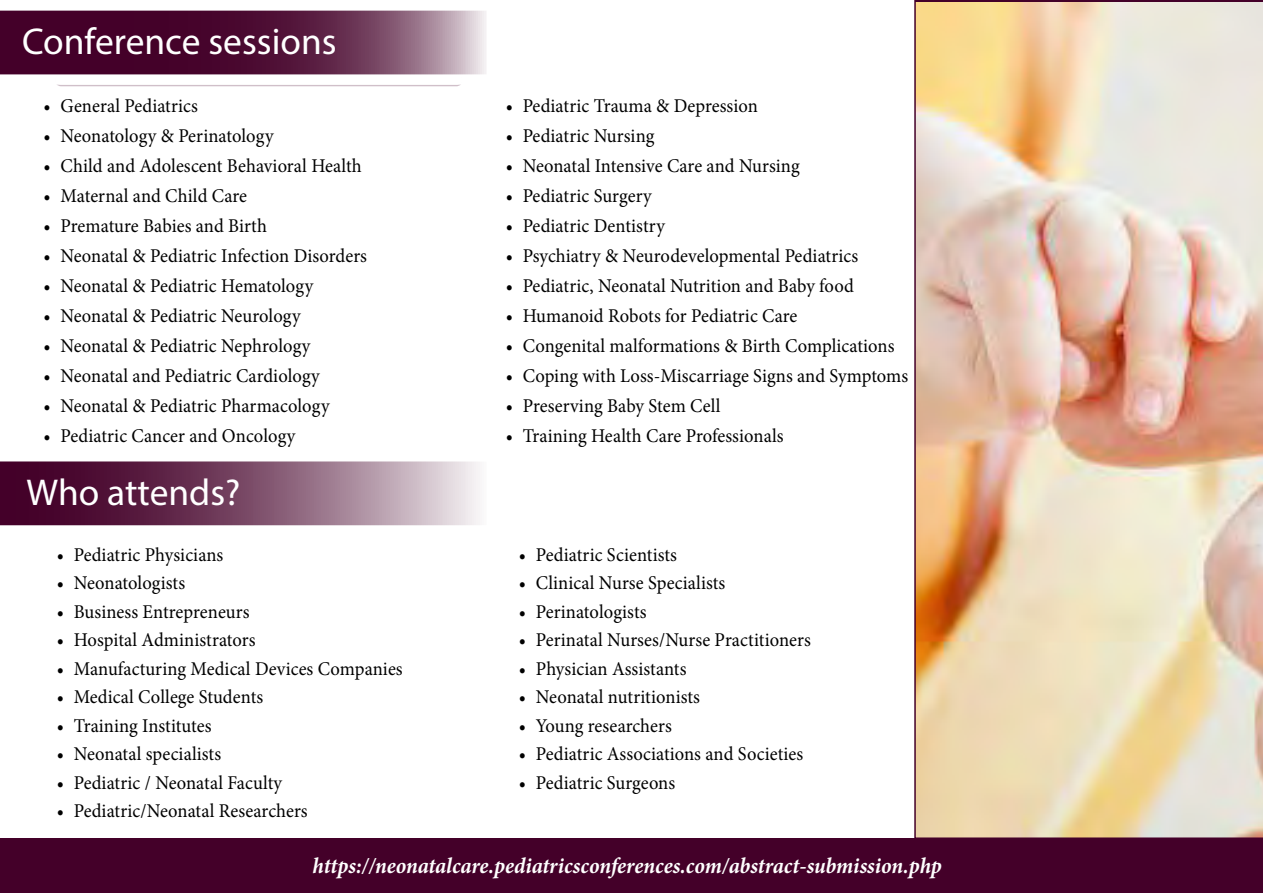
<style>
.page{position:relative;width:1263px;height:893px;background:#fff}
.page>*{position:absolute;margin:0;border:0;box-sizing:border-box;transform-origin:0 0}
.t1{font:37.5px "Myriad Pro";color:#fff}
.t2{font:italic 700 22.5px "Minion Pro";letter-spacing:-.005em;color:#fff;scale:.95 1}
.t3{font:19.5px "Minion Pro";letter-spacing:.005em;color:#000;scale:.95 1}
</style>
<div class="page">
<svg style="left:0;top:11px;width:486px;height:63px;background:#622a4b"></svg>
<div style="left:0;top:839px;width:1263px;height:54px;background:#440029"></div>
<svg style="left:0;top:461px;width:480px;height:64px;background:#845872"></svg>
<div style="left:55px;top:74px;width:408px;height:12px;border:2px solid #440029;border-radius:6px"></div>
<img style="left:914px;top:0;width:349px;height:839px">
<p class="t1" style="left:22px;top:18px;width:316px">Conference sessions</p>
<p class="t3" style="left:44px;top:92px;width:164px">• General Pediatrics</p>
<p class="t3" style="left:44px;top:122px;width:244px">• Neonatology &amp; Perinatology</p>
<p class="t3" style="left:44px;top:152px;width:337px">• Child and Adolescent Behavioral Health</p>
<p class="t3" style="left:44px;top:182px;width:216px">• Maternal and Child Care</p>
<p class="t3" style="left:44px;top:212px;width:237px">• Premature Babies and Birth</p>
<p class="t3" style="left:44px;top:242px;width:342px">• Neonatal &amp; Pediatric Infection Disorders</p>
<p class="t3" style="left:44px;top:272px;width:285px">• Neonatal &amp; Pediatric Hematology</p>
<p class="t3" style="left:44px;top:302px;width:272px">• Neonatal &amp; Pediatric Neurology</p>
<p class="t3" style="left:44px;top:332px;width:282px">• Neonatal &amp; Pediatric Nephrology</p>
<p class="t3" style="left:44px;top:362px;width:292px">• Neonatal and Pediatric Cardiology</p>
<p class="t3" style="left:44px;top:392px;width:303px">• Neonatal &amp; Pediatric Pharmacology</p>
<p class="t3" style="left:44px;top:422px;width:267px">• Pediatric Cancer and Oncology</p>
<p class="t1" style="left:27px;top:469px;width:215px">Who attends?</p>
<p class="t3" style="left:57px;top:541px;width:177px">• Pediatric Physicians</p>
<p class="t3" style="left:57px;top:570px;width:137px">• Neonatologists</p>
<p class="t3" style="left:57px;top:598px;width:204px">• Business Entrepreneurs</p>
<p class="t3" style="left:57px;top:627px;width:211px">• Hospital Administrators</p>
<p class="t3" style="left:57px;top:655px;width:366px">• Manufacturing Medical Devices Companies</p>
<p class="t3" style="left:57px;top:684px;width:219px">• Medical College Students</p>
<p class="t3" style="left:57px;top:712px;width:164px">• Training Institutes</p>
<p class="t3" style="left:57px;top:741px;width:175px">• Neonatal specialists</p>
<p class="t3" style="left:57px;top:769px;width:239px">• Pediatric / Neonatal Faculty</p>
<p class="t3" style="left:57px;top:798px;width:266px">• Pediatric/Neonatal Researchers</p>
<p class="t3" style="left:506px;top:92px;width:267px">• Pediatric Trauma &amp; Depression</p>
<p class="t3" style="left:506px;top:122px;width:158px">• Pediatric Nursing</p>
<p class="t3" style="left:506px;top:152px;width:311px">• Neonatal Intensive Care and Nursing</p>
<p class="t3" style="left:506px;top:182px;width:155px">• Pediatric Surgery</p>
<p class="t3" style="left:506px;top:212px;width:169px">• Pediatric Dentistry</p>
<p class="t3" style="left:506px;top:242px;width:373px">• Psychiatry &amp; Neurodevelopmental Pediatrics</p>
<p class="t3" style="left:506px;top:272px;width:368px">• Pediatric, Neonatal Nutrition and Baby food</p>
<p class="t3" style="left:506px;top:302px;width:309px">• Humanoid Robots for Pediatric Care</p>
<p class="t3" style="left:506px;top:332px;width:411px">• Congenital malformations &amp; Birth Complications</p>
<p class="t3" style="left:506px;top:362px;width:425px">• Coping with Loss-Miscarriage Signs and Symptoms</p>
<p class="t3" style="left:506px;top:392px;width:228px">• Preserving Baby Stem Cell</p>
<p class="t3" style="left:506px;top:422px;width:294px">• Training Health Care Professionals</p>
<p class="t3" style="left:519px;top:541px;width:168px">• Pediatric Scientists</p>
<p class="t3" style="left:519px;top:570px;width:219px">• Clinical Nurse Specialists</p>
<p class="t3" style="left:519px;top:598px;width:136px">• Perinatologists</p>
<p class="t3" style="left:519px;top:627px;width:309px">• Perinatal Nurses/Nurse Practitioners</p>
<p class="t3" style="left:519px;top:655px;width:178px">• Physician Assistants</p>
<p class="t3" style="left:519px;top:684px;width:192px">• Neonatal nutritionists</p>
<p class="t3" style="left:519px;top:712px;width:162px">• Young researchers</p>
<p class="t3" style="left:519px;top:741px;width:301px">• Pediatric Associations and Societies</p>
<p class="t3" style="left:519px;top:769px;width:166px">• Pediatric Surgeons</p>
<p class="t2" style="left:313px;top:850px;width:664px">https://neonatalcare.pediatricsconferences.com/abstract-submission.php</p>
</div>
